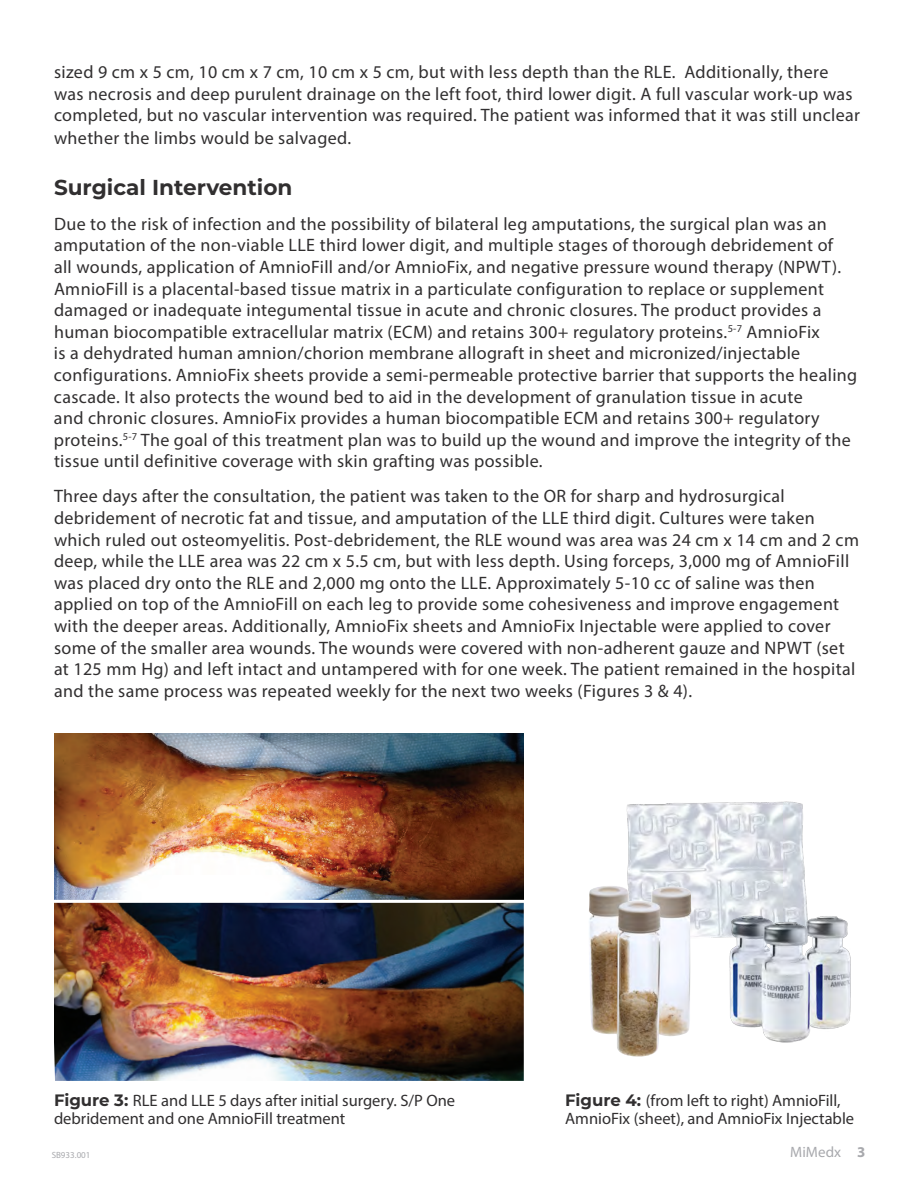
<style>
.page{position:relative;width:918px;height:1188px;background:#fff}
.page>*{position:absolute;margin:0;border:0;box-sizing:border-box;transform-origin:0 0}
.t1{font:700 21.6px "Montserrat";color:#312f30}
.t2{font:18px/21.6px "Myriad Pro";letter-spacing:.02em;color:#312f30}
.t3{font:16.5px/18px "Myriad Pro";color:#312f30}
.t4{font:15px "Myriad Pro";letter-spacing:.005em;color:#a8a9ad}
.t5{font:9px "Myriad Pro";color:#a8a9ad}
.s1{font-family:"Montserrat";font-weight:700}
.s2{font-weight:700}
</style>
<div class="page">
<img style="left:54px;top:734px;width:470px;height:347px">
<div style="left:54px;top:900px;width:484px;height:3px;border:2px solid #fff"></div>
<img style="left:626px;top:801px;width:179px;height:136px">
<img style="left:697px;top:873px;width:154px;height:170px">
<img style="left:589px;top:886px;width:103px;height:171px">
<p class="t2" style="left:54px;top:61px;width:808px">sized 9 cm x 5 cm, 10 cm x 7 cm, 10 cm x 5 cm, but with less depth than the RLE. Additionally, there was necrosis and deep purulent drainage on the left foot, third lower digit. A full vascular work-up was completed, but no vascular intervention was required. The patient was informed that it was still unclear whether the limbs would be salvaged.</p>
<p class="t1" style="left:54px;top:171px;width:240px">Surgical Intervention</p>
<p class="t2" style="left:54px;top:213px;width:805px">Due to the risk of infection and the possibility of bilateral leg amputations, the surgical plan was an amputation of the non-viable LLE third lower digit, and multiple stages of thorough debridement of<br>all wounds, application of AmnioFill and/or AmnioFix, and negative pressure wound therapy (NPWT).<br>AmnioFill is a placental-based tissue matrix in a particulate configuration to replace or supplement damaged or inadequate integumental tissue in acute and chronic closures. The product provides a human biocompatible extracellular matrix (ECM) and retains 300+ regulatory proteins.<sup>5-7</sup> AmnioFix<br>is a dehydrated human amnion/chorion membrane allograft in sheet and micronized/injectable configurations. AmnioFix sheets provide a semi-permeable protective barrier that supports the healing cascade. It also protects the wound bed to aid in the development of granulation tissue in acute<br>and chronic closures. AmnioFix provides a human biocompatible ECM and retains 300+ regulatory proteins.<sup>5-7</sup> The goal of this treatment plan was to build up the wound and improve the integrity of the tissue until definitive coverage with skin grafting was possible.</p>
<p class="t2" style="left:54px;top:485px;width:807px">Three days after the consultation, the patient was taken to the OR for sharp and hydrosurgical debridement of necrotic fat and tissue, and amputation of the LLE third digit. Cultures were taken which ruled out osteomyelitis. Post-debridement, the RLE wound was area was 24 cm x 14 cm and 2 cm deep, while the LLE area was 22 cm x 5.5 cm, but with less depth. Using forceps, 3,000 mg of AmnioFill was placed dry onto the RLE and 2,000 mg onto the LLE. Approximately 5-10 cc of saline was then applied on top of the AmnioFill on each leg to provide some cohesiveness and improve engagement with the deeper areas. Additionally, AmnioFix sheets and AmnioFix Injectable were applied to cover some of the smaller area wounds. The wounds were covered with non-adherent gauze and NPWT (set at 125 mm Hg) and left intact and untampered with for one week. The patient remained in the hospital and the same process was repeated weekly for the next two weeks (Figures 3 &amp; 4).</p>
<p class="t3" style="left:54px;top:1092px;width:403px"><span class="s1">Figure 3:</span> RLE and LLE 5 days after initial surgery. S/P One debridement and one AmnioFill treatment</p>
<p class="t3" style="left:565px;top:1092px;width:290px"><span class="s1">Figure 4:</span> (from left to right) AmnioFill,<br>AmnioFix (sheet), and AmnioFix Injectable</p>
<p class="t5" style="left:52px;top:1149px;width:40px">SB933.001</p>
<p class="t4" style="left:790px;top:1143px;width:77px">MiMedx <span class="s2">3</span></p>
</div>
